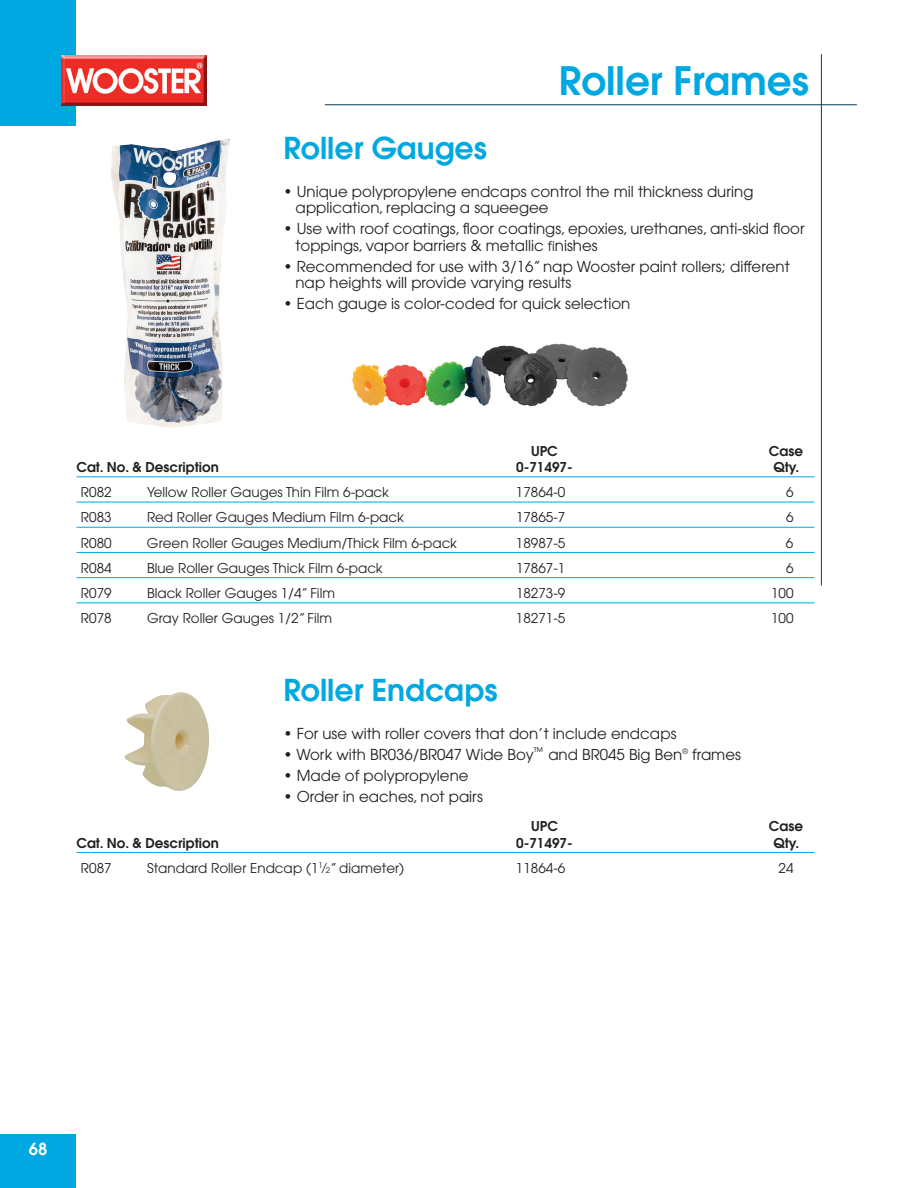
<style>
.page{position:relative;width:918px;height:1188px;background:#fff}
.page>*{position:absolute;margin:0;border:0;box-sizing:border-box;transform-origin:0 0}
.t1{font:600 39px "Avant Garde";color:#00a8e1}
.t2{font:600 30px "Avant Garde";color:#00a8e1}
.t3{font:600 16.5px "Avant Garde";color:#fff}
.t4{font:15px/16.5px "Avant Garde";color:#231f20}
.t5{font:13.5px "Avant Garde";color:#231f20}
.t6{font:600 13.5px "Avant Garde";color:#231f20}
.s1{font-size:13.5px}
.s2{font-size:7.8px}
</style>
<div class="page">
<div style="left:0;top:1134px;width:76px;height:54px;background:#00a8e1"></div>
<hr style="left:821px;top:54px;width:1px;height:532px;background:#093a5f">
<hr style="left:325px;top:104px;width:532px;height:1px;background:#093a5f">
<div style="left:0;top:0;width:76px;height:126px;background:#00a8e1"></div>
<img style="left:62px;top:56px;width:144px;height:49px">
<hr style="left:76px;top:476px;width:739px;height:1px;background:#00a8e1">
<hr style="left:76px;top:502px;width:739px;height:1px;background:#00a8e1">
<hr style="left:76px;top:527px;width:739px;height:1px;background:#00a8e1">
<hr style="left:76px;top:552px;width:739px;height:1px;background:#00a8e1">
<hr style="left:76px;top:577px;width:739px;height:1px;background:#00a8e1">
<hr style="left:76px;top:602px;width:739px;height:1px;background:#00a8e1">
<hr style="left:76px;top:852px;width:739px;height:1px;background:#00a8e1">
<img style="left:111px;top:139px;width:119px;height:289px">
<img style="left:124px;top:692px;width:85px;height:99px">
<img style="left:352px;top:343px;width:276px;height:64px">
<h1 class="t1" style="left:559px;top:66px;width:252px">Roller Frames</h1>
<h2 class="t2" style="left:284px;top:137px;width:205px">Roller Gauges</h2>
<p class="t4" style="left:296px;top:184px;width:459px;text-indent:-12px">• Unique polypropylene endcaps control the mil thickness during application, replacing a squeegee</p>
<p class="t4" style="left:296px;top:222px;width:511px;text-indent:-12px">• Use with roof coatings, floor coatings, epoxies, urethanes, anti-skid floor toppings, vapor barriers &amp; metallic <span class="s1">fi</span>nishes</p>
<p class="t4" style="left:296px;top:259px;width:496px;text-indent:-12px">• Recommended for use with 3/16” nap Wooster paint rollers; different nap heights will provide varying results</p>
<p class="t4" style="left:284px;top:297px;width:348px">• Each gauge is color-coded for quick selection</p>
<p class="t6" style="left:531px;top:446px;width:28px">UPC</p>
<p class="t6" style="left:769px;top:446px;width:36px">Case</p>
<p class="t6" style="left:77px;top:462px;width:144px">Cat. No. &amp; Description</p>
<p class="t6" style="left:516px;top:462px;width:58px">0-71497-</p>
<p class="t6" style="left:774px;top:462px;width:27px">Qty.</p>
<p class="t5" style="left:81px;top:487px;width:32px">R082</p>
<p class="t5" style="left:147px;top:487px;width:243px">Yellow Roller Gauges Thin Film 6-pack</p>
<p class="t5" style="left:516px;top:487px;width:51px">17864-0</p>
<p class="t5" style="left:786px;top:487px;width:9px">6</p>
<p class="t5" style="left:81px;top:512px;width:32px">R083</p>
<p class="t5" style="left:147px;top:512px;width:258px">Red Roller Gauges Medium Film 6-pack</p>
<p class="t5" style="left:516px;top:512px;width:51px">17865-7</p>
<p class="t5" style="left:786px;top:512px;width:9px">6</p>
<p class="t5" style="left:81px;top:538px;width:32px">R080</p>
<p class="t5" style="left:147px;top:538px;width:312px">Green Roller Gauges Medium/Thick Film 6-pack</p>
<p class="t5" style="left:516px;top:538px;width:51px">18987-5</p>
<p class="t5" style="left:786px;top:538px;width:9px">6</p>
<p class="t5" style="left:81px;top:563px;width:32px">R084</p>
<p class="t5" style="left:147px;top:563px;width:237px">Blue Roller Gauges Thick Film 6-pack</p>
<p class="t5" style="left:516px;top:563px;width:51px">17867-1</p>
<p class="t5" style="left:786px;top:563px;width:9px">6</p>
<p class="t5" style="left:81px;top:588px;width:32px">R079</p>
<p class="t5" style="left:147px;top:588px;width:190px">Black Roller Gauges 1/4” Film</p>
<p class="t5" style="left:516px;top:588px;width:51px">18273-9</p>
<p class="t5" style="left:771px;top:588px;width:24px">100</p>
<p class="t5" style="left:81px;top:613px;width:32px">R078</p>
<p class="t5" style="left:147px;top:613px;width:187px">Gray Roller Gauges 1/2” Film</p>
<p class="t5" style="left:516px;top:613px;width:51px">18271-5</p>
<p class="t5" style="left:771px;top:613px;width:24px">100</p>
<h2 class="t2" style="left:284px;top:679px;width:216px">Roller Endcaps</h2>
<p class="t4" style="left:284px;top:726px;width:395px">• For use with roller covers that don’t include endcaps</p>
<p class="t4" style="left:284px;top:747px;width:459px">• Work with BR036/BR047 Wide Boy<sup>™</sup> and BR045 Big Ben<sup>®</sup> frames</p>
<p class="t4" style="left:284px;top:768px;width:187px">• Made of polypropylene</p>
<p class="t4" style="left:284px;top:789px;width:201px">• Order in eaches, not pairs</p>
<p class="t6" style="left:531px;top:821px;width:28px">UPC</p>
<p class="t6" style="left:769px;top:821px;width:36px">Case</p>
<p class="t6" style="left:77px;top:838px;width:144px">Cat. No. &amp; Description</p>
<p class="t6" style="left:516px;top:838px;width:58px">0-71497-</p>
<p class="t6" style="left:774px;top:838px;width:27px">Qty.</p>
<p class="t5" style="left:81px;top:863px;width:32px">R087</p>
<p class="t5" style="left:147px;top:863px;width:259px">Standard Roller Endcap (1<sup>1</sup>⁄<span class="s2">2</span>” diameter)</p>
<p class="t5" style="left:516px;top:863px;width:51px">11864-6</p>
<p class="t5" style="left:779px;top:863px;width:16px">24</p>
<p class="t3" style="left:29px;top:1143px;width:20px">68</p>
</div>
